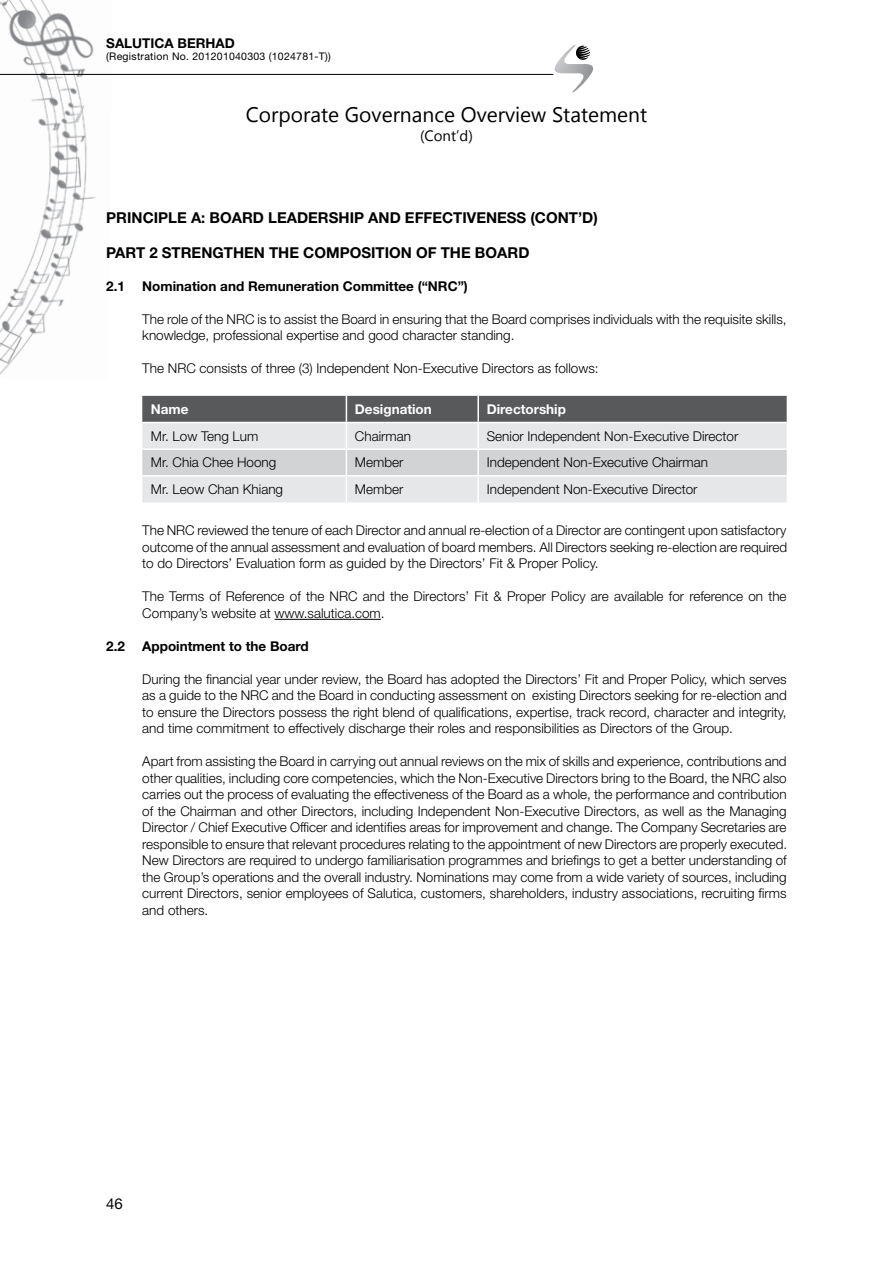
<style>
.page{position:relative;width:893px;height:1263px;background:#fff}
.page>*{position:absolute;margin:0;border:0;box-sizing:border-box;transform-origin:0 0}
.t1{font:21px "Gadugi";color:#000}
.t2{font:700 15px "Helvetica Neue LT Std";color:#000}
.t3{font:15px "Gadugi";color:#000}
.t4{font:15px "Helvetica Neue LT Std";color:#000}
.t5{font:300 13.5px/16.5px "Helvetica Neue LT Std";color:#000;text-align:justify}
.t6{font:700 13.5px "Helvetica Neue LT Std";color:#000}
.t7{font:700 13.5px "Helvetica Neue LT Std";color:#fff}
.t8{font:10.5px "Helvetica Neue LT Std";letter-spacing:.025em;color:#000}
</style>
<div class="page">
<hr style="left:0;top:74px;width:553px;height:1px;background:#000">
<svg style="left:553px;top:45px;width:40px;height:48px"></svg>
<img style="left:0;top:0;width:113px;height:375px">
<hr style="left:275px;top:619px;width:106px;height:1px;background:#000">
<svg style="left:142px;top:396px;width:645px;height:106px;background:#bfc0c1"></svg>
<hr style="left:478px;top:475px;width:309px;height:1px;background:#fff">
<hr style="left:477px;top:476px;width:2px;height:26px;background:#fff">
<p class="t6" style="left:106px;top:35px;width:130px">SALUTICA BERHAD</p>
<p class="t8" style="left:106px;top:50px;width:226px">(Registration No. 201201040303 (1024781-T))</p>
<h1 class="t1" style="left:246px;top:102px;width:403px">Corporate Governance Overview Statement</h1>
<p class="t3" style="left:420px;top:127px;width:54px">(Cont’d)</p>
<p class="t2" style="left:106px;top:209px;width:441px">PRINCIPLE A: BOARD LEADERSHIP AND EFFECTIVENESS (cont</p>
<p class="t2" style="left:578px;top:209px;width:21px">’d)</p>
<p class="t2" style="left:106px;top:243px;width:425px">PART 2 STRENGTHEN THE COMPOSITION OF THE BOARD</p>
<p class="t6" style="left:106px;top:278px;width:20px">2.1</p>
<p class="t6" style="left:142px;top:278px;width:327px">Nomination and Remuneration Committee (“NRC”)</p>
<p class="t5" style="left:142px;top:310px;width:646px">The role of the NRC is to assist the Board in ensuring that the Board comprises individuals with the requisite skills, knowledge, professional expertise and good character standing.</p>
<p class="t5" style="left:142px;top:360px;width:458px">The NRC consists of three (3) Independent Non-Executive Directors as follows:</p>
<p class="t7" style="left:151px;top:401px;width:39px">Name</p>
<p class="t7" style="left:355px;top:401px;width:78px">Designation</p>
<p class="t7" style="left:487px;top:401px;width:81px">Directorship</p>
<p class="t5" style="left:151px;top:427px;width:109px">Mr. Low Teng Lum</p>
<p class="t5" style="left:355px;top:427px;width:58px">Chairman</p>
<p class="t5" style="left:487px;top:427px;width:253px">Senior Independent Non-Executive Director</p>
<p class="t5" style="left:151px;top:454px;width:127px">Mr. Chia Chee Hoong</p>
<p class="t5" style="left:355px;top:454px;width:50px">Member</p>
<p class="t5" style="left:487px;top:454px;width:223px">Independent Non-Executive Chairman</p>
<p class="t5" style="left:151px;top:481px;width:134px">Mr. Leow Chan Khiang</p>
<p class="t5" style="left:355px;top:481px;width:50px">Member</p>
<p class="t5" style="left:487px;top:481px;width:212px">Independent Non-Executive Director</p>
<p class="t5" style="left:142px;top:522px;width:646px">The NRC reviewed the tenure of each Director and annual re-election of a Director are contingent upon satisfactory outcome of the annual assessment and evaluation of board members. All Directors seeking re-election are required to do Directors’ Evaluation form as guided by the Directors’ Fit &amp; Proper Policy.</p>
<p class="t5" style="left:142px;top:588px;width:646px">The Terms of Reference of the NRC and the Directors’ Fit &amp; Proper Policy are available for reference on the<br>Company’s website at www.salutica.com.</p>
<p class="t6" style="left:106px;top:638px;width:20px">2.2</p>
<p class="t6" style="left:142px;top:638px;width:168px">Appointment to the Board</p>
<p class="t5" style="left:142px;top:671px;width:646px">During the financial year under review, the Board has adopted the Directors’ Fit and Proper Policy, which serves as a guide to the NRC and the Board in conducting assessment on existing Directors seeking for re-election and to ensure the Directors possess the right blend of qualifications, expertise, track record, character and integrity, and time commitment to effectively discharge their roles and responsibilities as Directors of the Group.</p>
<p class="t5" style="left:142px;top:753px;width:646px">Apart from assisting the Board in carrying out annual reviews on the mix of skills and experience, contributions and other qualities, including core competencies, which the Non-Executive Directors bring to the Board, the NRC also carries out the process of evaluating the effectiveness of the Board as a whole, the performance and contribution of the Chairman and other Directors, including Independent Non-Executive Directors, as well as the Managing Director / Chief Executive Officer and identifies areas for improvement and change. The Company Secretaries are responsible to ensure that relevant procedures relating to the appointment of new Directors are properly executed.<br>New Directors are required to undergo familiarisation programmes and briefings to get a better understanding of the Group’s operations and the overall industry. Nominations may come from a wide variety of sources, including current Directors, senior employees of Salutica, customers, shareholders, industry associations, recruiting firms and others.</p>
<p class="t4" style="left:106px;top:1194px;width:18px">46</p>
</div>
